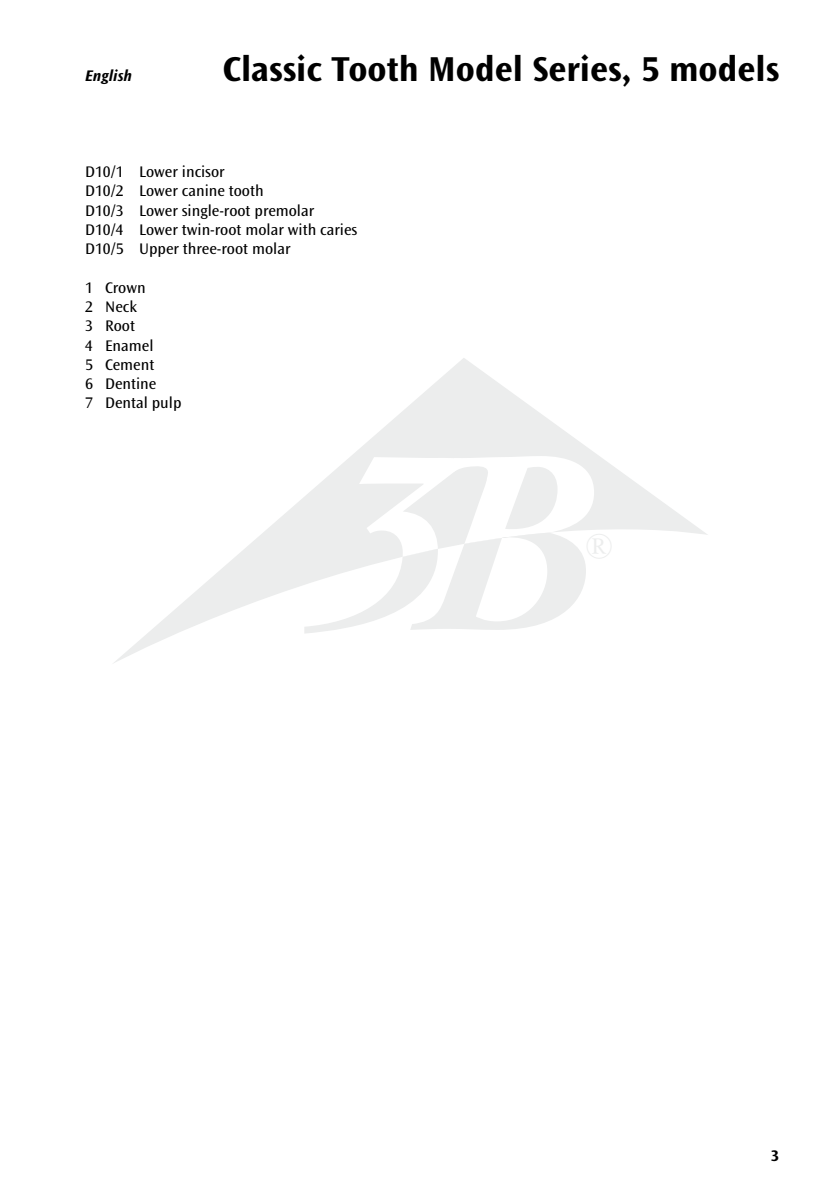
<style>
.page{position:relative;width:836px;height:1191px;background:#fff}
.page>*{position:absolute;margin:0;border:0;box-sizing:border-box;transform-origin:0 0}
.t1{font:700 36px "Ocean Sans Std";color:#000}
.t2{font:16px/19.2px "Ocean Sans Std";color:#000}
.t3{font:italic 700 16px "Ocean Sans Std";color:#000}
.t4{font:700 16px "Ocean Sans Std";color:#000}
</style>
<div class="page">
<svg style="left:114px;top:358px;width:594px;height:305px"></svg>
<svg style="left:304px;top:456px;width:289px;height:177px"></svg>
<p class="t3" style="left:85px;top:66px;width:48px">English</p>
<h1 class="t1" style="left:223px;top:49px;width:557px">Classic Tooth Model Series, 5 models</h1>
<p class="t2" style="left:85px;top:162px;width:273px">D10/1 Lower incisor<br>D10/2 Lower canine tooth<br>D10/3 Lower single-root premolar<br>D10/4 Lower twin-root molar with caries<br>D10/5 Upper three-root molar</p>
<p class="t2" style="left:85px;top:278px;width:98px">1 Crown<br>2 Neck<br>3 Root<br>4 Enamel<br>5 Cement<br>6 Dentine<br>7 Dental pulp</p>
<p class="t4" style="left:770px;top:1146px;width:10px">3</p>
</div>
